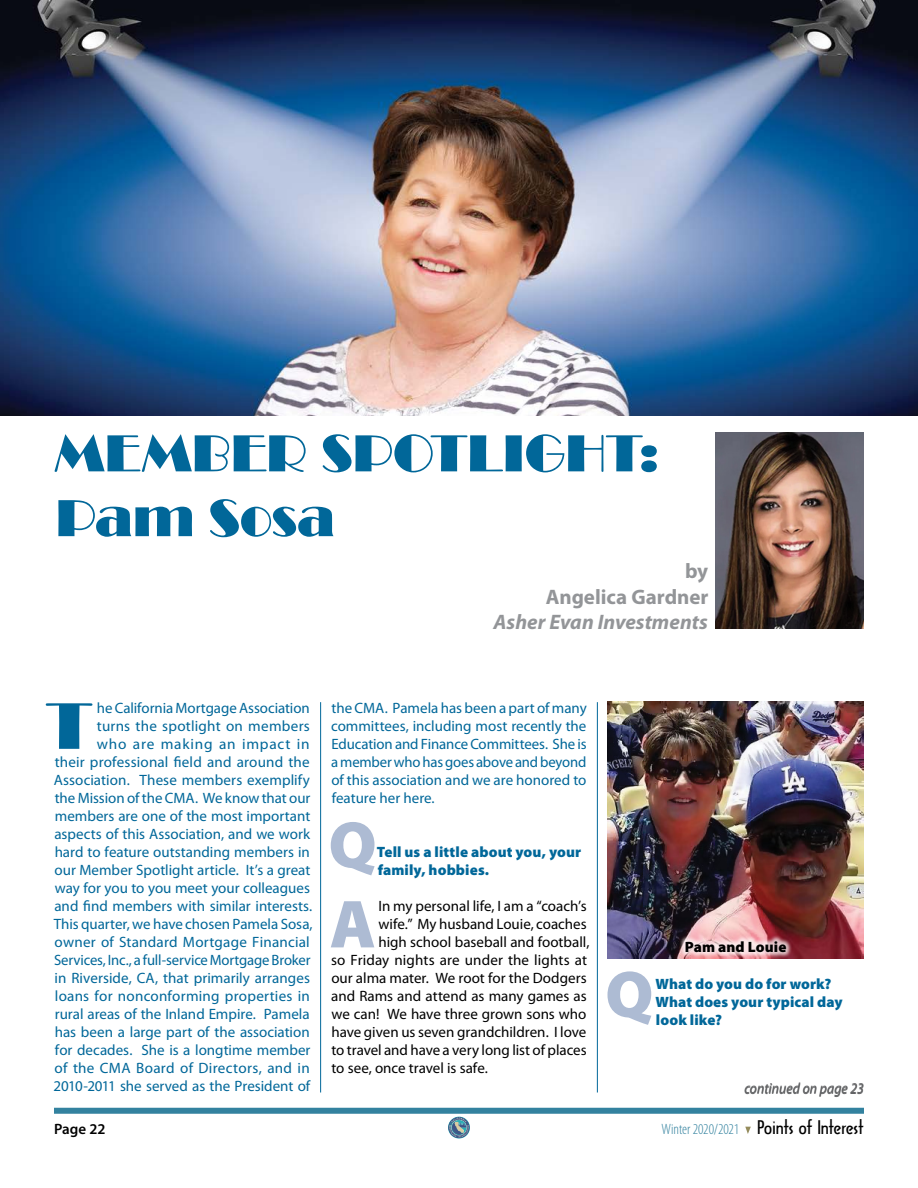
<style>
.page{position:relative;width:918px;height:1188px;background:#fff}
.page>*{position:absolute;margin:0;border:0;box-sizing:border-box;transform-origin:0 0}
.CMA_Body_Text{font:68.25px "Broadway";color:#016799}
.CMA_Body_Text-2{font:54px "Broadway";letter-spacing:-.01em;color:#016799}
.CMA_Body_Text-3{font:italic 700 21px "Myriad Pro";color:#939598}
.CMA_Body_Text-4{font:700 21px "Myriad Pro";letter-spacing:-.005em;color:#939598}
.t1{font:18px "Arquitectura";letter-spacing:-.025em;color:#000;scale:1.25 1}
.CMA_Body_Text-5{font:15px/18px "Myriad Pro";color:#016799;text-align:right}
.CMA_Body_Text-6{font:15px "Myriad Pro";color:#000}
.CMA_Body_Text-7{font:900 15px/18px "Myriad Pro";letter-spacing:.01em;color:#016799}
.t2{font:italic semi-condensed 15px "Myriad Pro";color:#636466}
.CMA_Body_Text-8{font:900 15px "Myriad Pro";letter-spacing:.005em;color:#000}
.t3{font:600 15px "Myriad Pro";color:#000}
.s1{font-family:"Myriad Pro";font-weight:300;font-stretch:condensed;font-size:15px;color:#33829f}
</style>
<div class="page">
<img style="left:715px;top:433px;width:149px;height:196px">
<img style="left:0;top:0;width:918px;height:415px">
<div style="left:54px;top:1108px;width:810px;height:6px;background:#33829f"></div>
<svg style="left:448px;top:1117px;width:22px;height:21px"></svg>
<svg style="left:448px;top:1118px;width:21px;height:19px"></svg>
<svg style="left:745px;top:1127px;width:6px;height:7px"></svg>
<svg style="left:331px;top:822px;width:44px;height:53px"></svg>
<svg style="left:331px;top:901px;width:43px;height:46px"></svg>
<svg style="left:608px;top:971px;width:43px;height:54px"></svg>
<hr style="left:320px;top:702px;width:1px;height:391px;background:#016799">
<hr style="left:597px;top:702px;width:1px;height:391px;background:#016799">
<img style="left:608px;top:702px;width:256px;height:256px">
<div style="left:679px;top:934px;width:114px;height:25px;background:#fff;opacity:.75"></div>
<p class="CMA_Body_Text-2" style="left:54px;top:422px;width:607px">MEMBER SPOTLIGHT:</p>
<p class="CMA_Body_Text-2" style="left:55px;top:487px;width:281px">Pam Sosa</p>
<p class="CMA_Body_Text-4" style="left:685px;top:559px;width:25px">by</p>
<p class="CMA_Body_Text-4" style="left:546px;top:585px;width:164px">Angelica Gardner</p>
<p class="CMA_Body_Text-3" style="left:494px;top:610px;width:216px">Asher Evan Investments</p>
<p class="CMA_Body_Text-5" style="left:54px;top:699px;width:261px">he California Mortgage Association<br>turns the spotlight on members<br>who are making an impact in<br>their professional field and around the Association. These members exemplify the Mission of the CMA. We know that our members are one of the most important aspects of this Association, and we work hard to feature outstanding members in our Member Spotlight article. It’s a great way for you to you meet your colleagues and find members with similar interests.<br>This quarter, we have chosen Pamela Sosa, owner of Standard Mortgage Financial Services, Inc., a full-service Mortgage Broker in Riverside, CA, that primarily arranges loans for nonconforming properties in rural areas of the Inland Empire. Pamela has been a large part of the association for decades. She is a longtime member of the CMA Board of Directors, and in 2010-2011 she served as the President of</p>
<p class="CMA_Body_Text-5" style="left:331px;top:700px;width:257px;text-align:justify">the CMA. Pamela has been a part of many committees, including most recently the Education and Finance Committees. She is a member who has goes above and beyond of this association and we are honored to feature her here.</p>
<p class="CMA_Body_Text" style="left:46px;top:687px;width:49px">T</p>
<p class="CMA_Body_Text-7" style="left:377px;top:843px;width:206px">Tell us a little about you, your family, hobbies.</p>
<p class="CMA_Body_Text-6" style="left:378px;top:898px;width:210px">In my personal life, I am a “coach’s</p>
<p class="CMA_Body_Text-6" style="left:378px;top:916px;width:210px">wife.” My husband Louie, coaches</p>
<p class="CMA_Body_Text-6" style="left:378px;top:934px;width:212px">high school baseball and football,</p>
<p class="CMA_Body_Text-6" style="left:331px;top:952px;width:257px">so Friday nights are under the lights at</p>
<p class="CMA_Body_Text-6" style="left:331px;top:970px;width:257px">our alma mater. We root for the Dodgers</p>
<p class="CMA_Body_Text-6" style="left:331px;top:988px;width:257px">and Rams and attend as many games as</p>
<p class="CMA_Body_Text-6" style="left:331px;top:1006px;width:257px">we can! We have three grown sons who</p>
<p class="CMA_Body_Text-6" style="left:331px;top:1024px;width:257px">have given us seven grandchildren. I love</p>
<p class="CMA_Body_Text-6" style="left:331px;top:1042px;width:257px">to travel and have a very long list of places</p>
<p class="CMA_Body_Text-6" style="left:331px;top:1060px;width:158px">to see, once travel is safe.</p>
<p class="CMA_Body_Text-8" style="left:685px;top:938px;width:103px">Pam and Louie</p>
<p class="CMA_Body_Text-7" style="left:655px;top:975px;width:189px">What do you do for work?<br>What does your typical day look like?</p>
<p class="t2" style="left:744px;top:1080px;width:121px">continued on page 23</p>
<p class="t3" style="left:54px;top:1121px;width:53px">Page 22</p>
<p class="t1" style="left:661px;top:1116px;width:164px"><span class="s1">Winter 2020/2021</span> Points of Interest</p>
</div>
